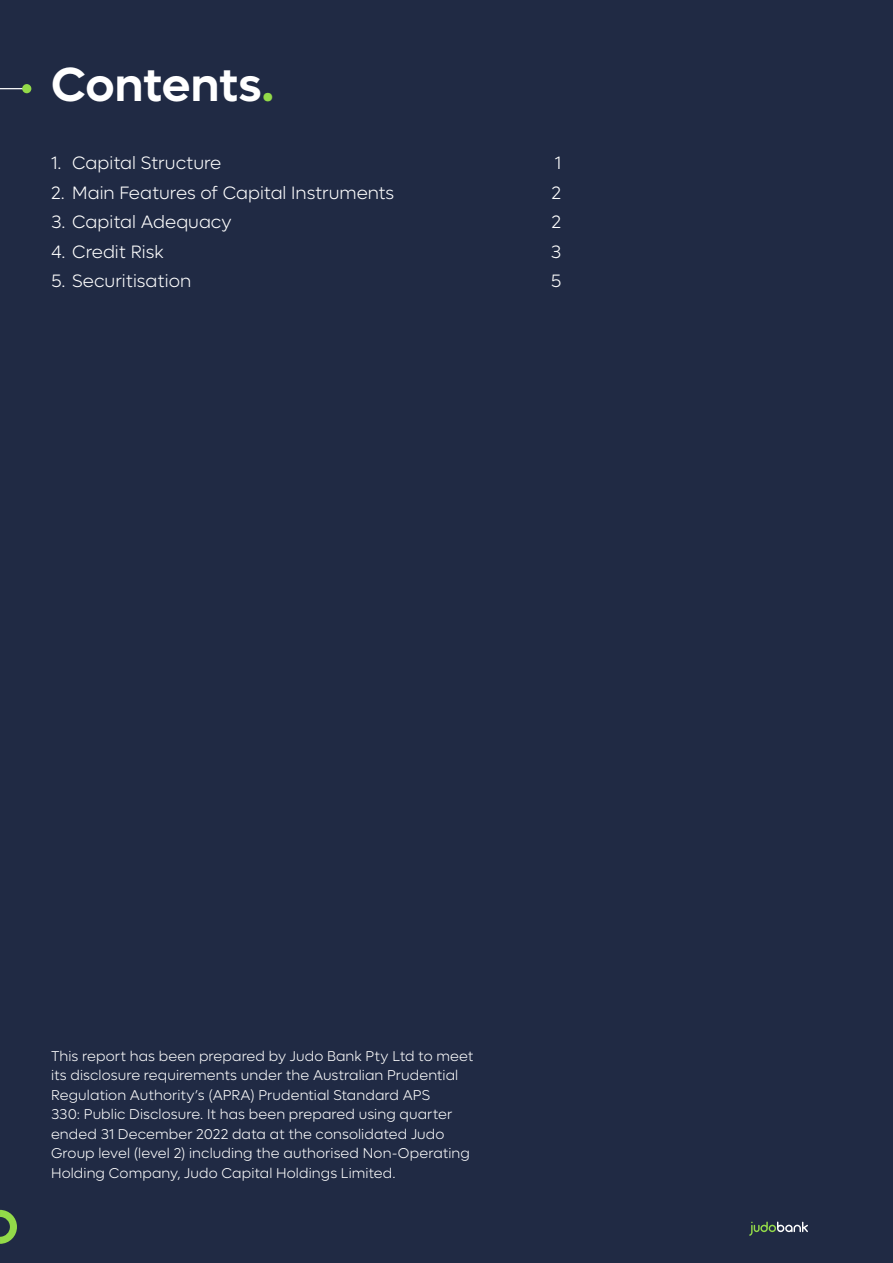
<style>
.page{position:relative;width:893px;height:1263px;background:#202a44}
.page>*{position:absolute;margin:0;border:0;box-sizing:border-box;transform-origin:0 0}
.H1-2023{font:600 48px "Lufga JB";letter-spacing:-.01em;color:#fff}
.t1{font:300 18px "Lufga JB";color:#fff}
.Body-2023{font:300 14.25px/19.5px "Lufga JB";letter-spacing:.005em;color:#fff}
.s1{color:#93da49}
</style>
<div class="page">
<svg style="left:0;top:1210px;width:17px;height:34px"></svg>
<svg style="left:0;top:88px;width:22px;height:1px"></svg>
<div style="left:22px;top:84px;width:9px;height:9px;background:#93da49;border-radius:50%"></div>
<svg style="left:749px;top:1221px;width:59px;height:15px"></svg>
<p class="H1-2023" style="left:51px;top:56px;width:225px">Contents<span class="s1">.</span></p>
<p class="t1" style="left:51px;top:153px;width:172px">1. Capital Structure</p>
<p class="t1" style="left:555px;top:153px;width:8px">1</p>
<p class="t1" style="left:51px;top:182px;width:345px">2. Main Features of Capital Instruments</p>
<p class="t1" style="left:552px;top:182px;width:11px">2</p>
<p class="t1" style="left:51px;top:212px;width:182px">3. Capital Adequacy</p>
<p class="t1" style="left:552px;top:212px;width:11px">2</p>
<p class="t1" style="left:51px;top:241px;width:114px">4. Credit Risk</p>
<p class="t1" style="left:551px;top:241px;width:12px">3</p>
<p class="t1" style="left:51px;top:271px;width:142px">5. Securitisation</p>
<p class="t1" style="left:551px;top:271px;width:12px">5</p>
<p class="Body-2023" style="left:51px;top:1046px;width:424px">This report has been prepared by Judo Bank Pty Ltd to meet its disclosure requirements under the Australian Prudential Regulation Authority’s (APRA) Prudential Standard APS<br>330: Public Disclosure. It has been prepared using quarter ended 31 December 2022 data at the consolidated Judo Group level (level 2) including the authorised Non-Operating Holding Company, Judo Capital Holdings Limited.</p>
</div>
